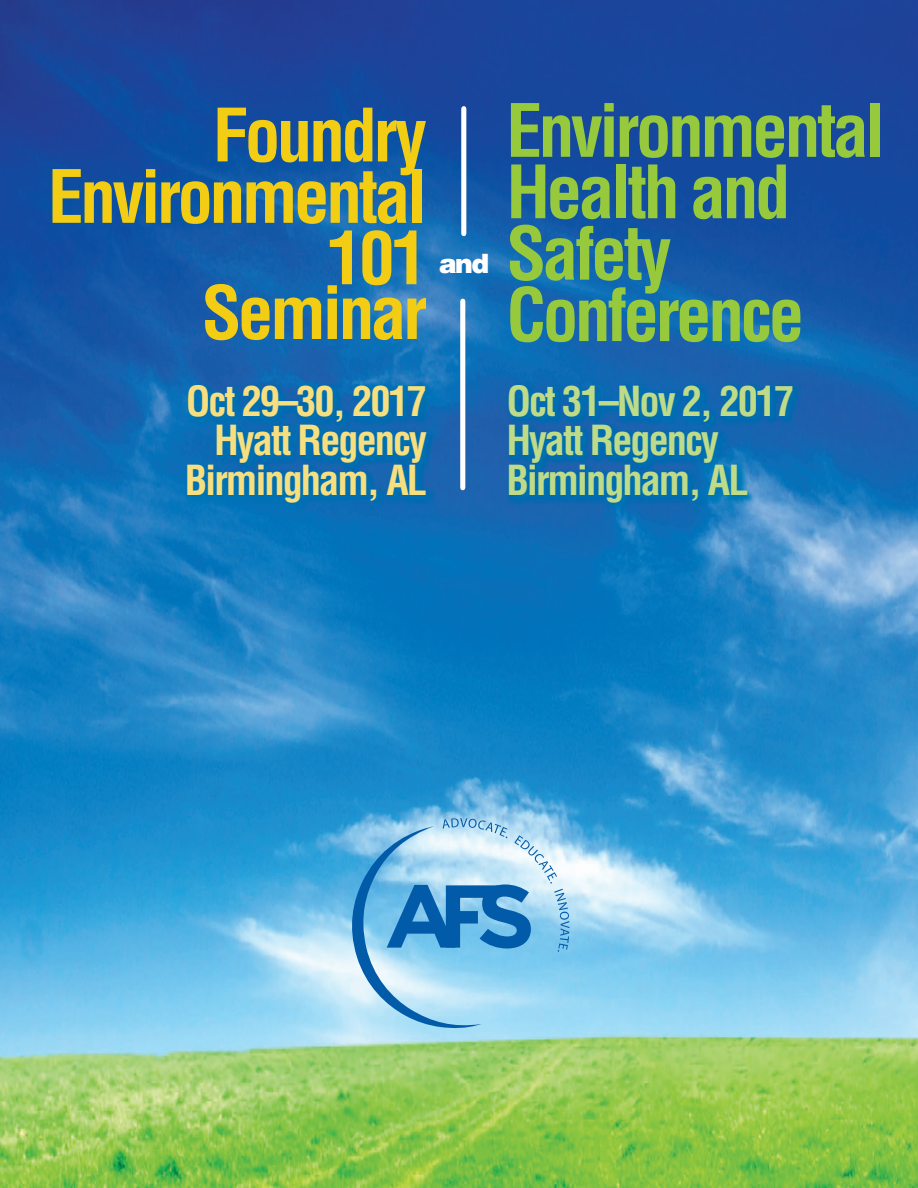
<style>
.page{position:relative;width:918px;height:1188px;background:#fff}
.page>*{position:absolute;margin:0;border:0;box-sizing:border-box;transform-origin:0 0}
.t1{font:700 condensed 71.7px/61.3px "Helvetica";letter-spacing:-.05em;color:#97c93c}
.t2{font:700 condensed 71.7px/61.3px "Helvetica";letter-spacing:-.05em;color:#f2cd13;text-align:right}
.t3{font:700 condensed 40.5px/39.5px "Helvetica";letter-spacing:-.05em;color:#bfdb88}
.t4{font:700 condensed 40.5px/39.5px "Helvetica";letter-spacing:-.05em;color:#f7df80;text-align:right}
.t5{font:900 26.55px "Helvetica";color:#fff}
</style>
<div class="page">
<img style="left:0;top:0;width:918px;height:1188px">
<div style="left:461px;top:109px;width:5px;height:125px;background:#fff"></div>
<div style="left:460px;top:301px;width:5px;height:187px;background:#fff"></div>
<img style="left:184px;top:381px;width:253px;height:132px">
<img style="left:505px;top:381px;width:298px;height:132px">
<svg style="left:352px;top:818px;width:217px;height:210px;background:#87c2e5"></svg>
<h1 class="t2" style="left:48px;top:104px;width:381px">Foundry<br>Environmental<br>101</h1>
<h1 class="t2" style="left:202px;top:282px;width:227px">Seminar</h1>
<p class="t5" style="left:439px;top:246px;width:52px">and</p>
<h1 class="t1" style="left:506px;top:100px;width:381px">Environmental<br>Health and<br>Safety<br>Conference</h1>
<p class="t4" style="left:185px;top:381px;width:244px">Oct 29–30, 2017<br>Hyatt Regency<br>Birmingham, AL</p>
<p class="t3" style="left:506px;top:381px;width:289px">Oct 31–Nov 2, 2017<br>Hyatt Regency<br>Birmingham, AL</p>
</div>
